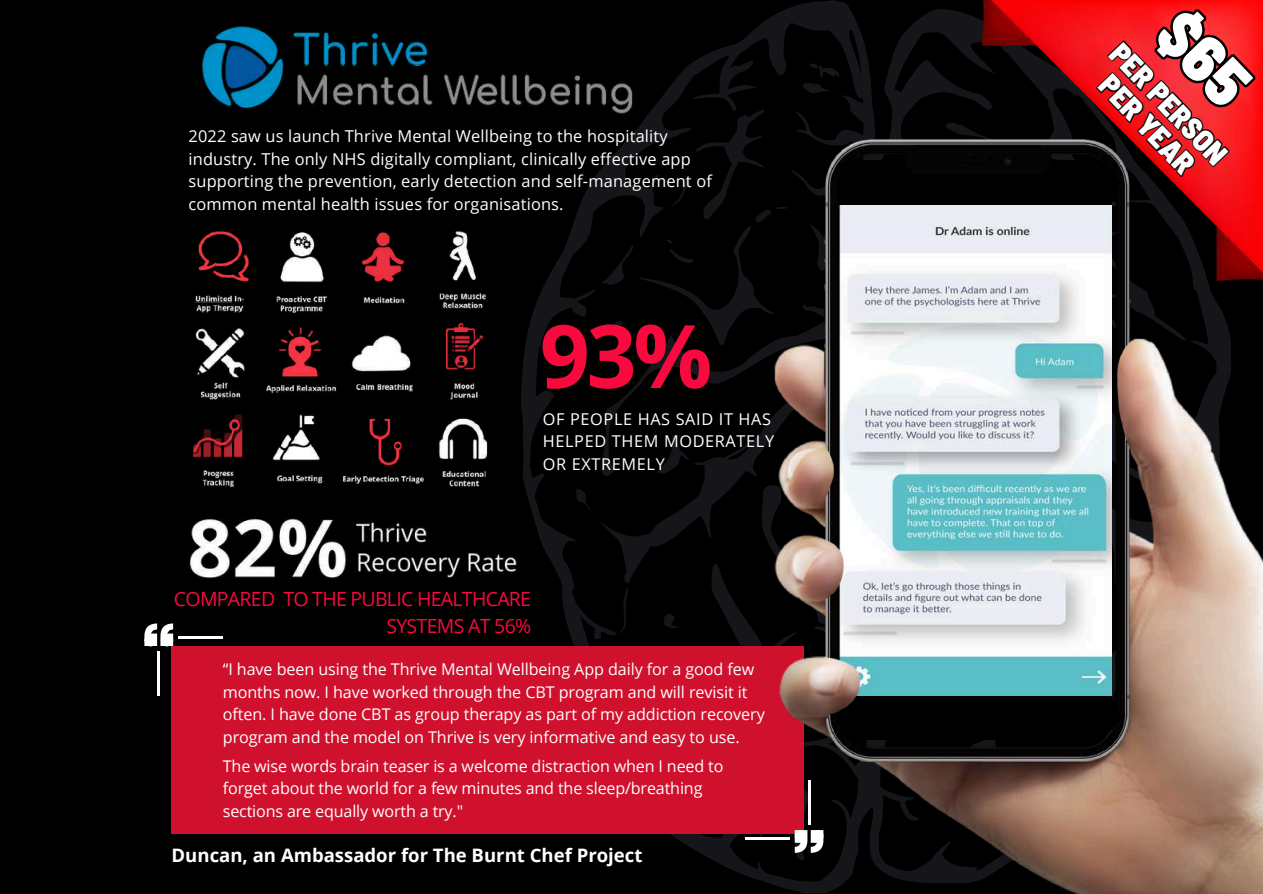
<style>
.page{position:relative;width:1263px;height:894px;background:#fff}
.page>*{position:absolute;margin:0;border:0;box-sizing:border-box;transform-origin:0 0}
.t1{font:700 87.6px "Open Sans";color:#f80a3e}
.t2{font:900 semi-condensed 30.3px/29.8px "Barlow";color:#fff;text-align:center}
.t3{font:19.5px/27px "Open Sans";letter-spacing:-.035em;color:#f80a3e;text-align:right}
.t4{font:700 18.6px "Open Sans";color:#fff}
.t5{font:16.35px/22.5px "Open Sans";letter-spacing:.01em;color:#fff}
.t6{font:16.2px/22px "Open Sans";letter-spacing:.04em;color:#fff}
.t7{font:16.05px/22.5px "Open Sans";letter-spacing:-.005em;color:#fff}
</style>
<div class="page">
<div style="left:0;top:0;width:1263px;height:893px;background:#000"></div>
<svg style="left:521px;top:0;width:461px;height:885px"></svg>
<svg style="left:600px;top:383px;width:174px;height:199px"></svg>
<svg style="left:762px;top:484px;width:12px;height:159px"></svg>
<svg style="left:657px;top:435px;width:32px;height:39px"></svg>
<svg style="left:603px;top:244px;width:31px;height:41px"></svg>
<svg style="left:802px;top:83px;width:28px;height:11px"></svg>
<svg style="left:663px;top:613px;width:15px;height:16px"></svg>
<svg style="left:576px;top:488px;width:15px;height:23px"></svg>
<svg style="left:620px;top:587px;width:8px;height:46px"></svg>
<svg style="left:605px;top:321px;width:18px;height:8px"></svg>
<svg style="left:809px;top:63px;width:31px;height:14px"></svg>
<svg style="left:640px;top:109px;width:148px;height:236px"></svg>
<img style="left:189px;top:501px;width:343px;height:87px">
<div style="left:172px;top:646px;width:632px;height:187px;background:#cf112d"></div>
<img style="left:201px;top:17px;width:442px;height:91px">
<img style="left:288px;top:65px;width:355px;height:49px">
<img style="left:192px;top:230px;width:296px;height:258px">
<hr style="left:745px;top:837px;width:44px;height:2px;background:#fff">
<div style="left:161px;top:633px;width:12px;height:13px;background:#fff;border-radius:50%"></div>
<div style="left:144px;top:633px;width:13px;height:13px;background:#fff;border-radius:50%"></div>
<hr style="left:158px;top:651px;width:2px;height:44px;background:#fff">
<hr style="left:178px;top:636px;width:45px;height:2px;background:#fff">
<svg style="left:144px;top:623px;width:29px;height:22px"></svg>
<img style="left:774px;top:139px;width:489px;height:754px">
<img style="left:982px;top:0;width:281px;height:280px">
<svg style="left:1083px;top:0;width:180px;height:189px"></svg>
<p class="t5" style="left:189px;top:124px;width:525px">2022 saw us launch Thrive Mental Wellbeing to the hospitality industry. The only NHS digitally compliant, clinically effective app supporting the prevention, early detection and self-management of common mental health issues for organisations.</p>
<h1 class="t1" style="left:540px;top:294px;width:174px">93%</h1>
<p class="t6" style="left:543px;top:408px;width:233px">OF PEOPLE HAS SAID IT HAS<br>HELPED THEM MODERATELY<br>OR EXTREMELY</p>
<p class="t3" style="left:174px;top:584px;width:359px">COMPARED TO THE PUBLIC HEALTHCARE<br>SYSTEMS AT 56%</p>
<p class="t7" style="left:223px;top:657px;width:543px">“I have been using the Thrive Mental Wellbeing App daily for a good few months now. I have worked through the CBT program and will revisit it often. I have done CBT as group therapy as part of my addiction recovery program and the model on Thrive is very informative and easy to use.</p>
<p class="t7" style="left:223px;top:754px;width:502px">The wise words brain teaser is a welcome distraction when I need to forget about the world for a few minutes and the sleep/breathing sections are equally worth a try."</p>
<p class="t4" style="left:172px;top:841px;width:472px">Duncan, an Ambassador for The Burnt Chef Project</p>
<h2 class="t2" style="left:1127px;top:37px;width:155px;rotate:46deg">PER PERSON<br>PER YEAR</h2>
</div>
